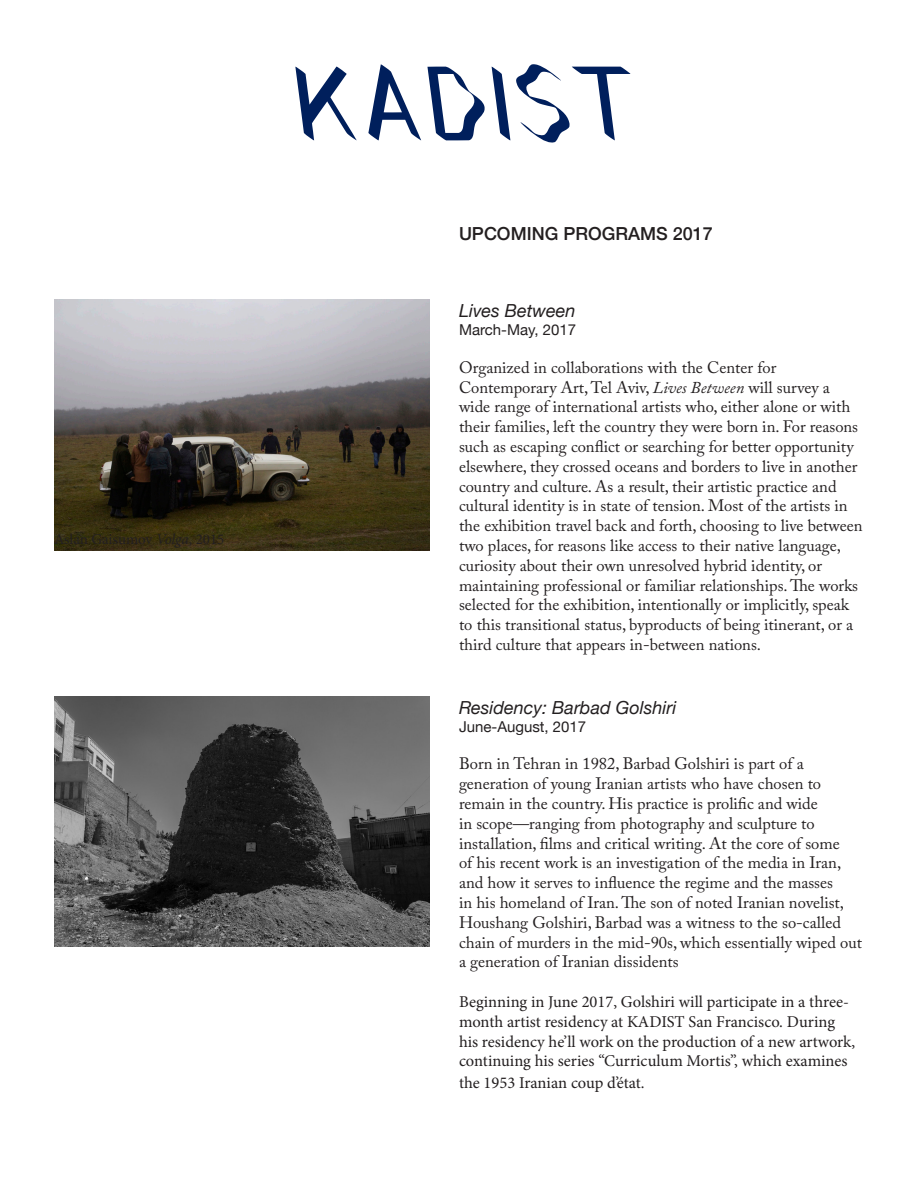
<style>
.page{position:relative;width:918px;height:1188px;background:#fff}
.page>*{position:absolute;margin:0;border:0;box-sizing:border-box;transform-origin:0 0}
.t1{font:108px "mtdbt 2 f 4 d";color:#001f5c}
.t2{font:italic 18px "Helvetica Neue";color:#231f20}
.t3{font:500 18px "Helvetica Neue";color:#231f20}
.t4{font:16.5px/19.8px "Adobe Caslon Pro";color:#231f20}
.t5{font:16.5px/19.8px "Minion Pro";color:#231f20}
.t6{font:15px "Helvetica Neue";color:#231f20}
.t7{font:15px "Minion Pro";letter-spacing:-.005em;color:#231f20}
.s1{font-style:italic}
</style>
<div class="page">
<img style="left:54px;top:300px;width:376px;height:251px">
<img style="left:54px;top:696px;width:376px;height:251px">
<p class="t7" style="left:54px;top:530px;width:172px">Aslan Gaisumov <span class="s1">Volga</span>, 2015</p>
<h1 class="t1" style="left:296px;top:39px;width:349px">KADIST</h1>
<p class="t3" style="left:459px;top:219px;width:255px">UPCOMING PROGRAMS 2017</p>
<p class="t2" style="left:459px;top:298px;width:118px">Lives Between</p>
<p class="t6" style="left:459px;top:319px;width:119px">March-May, 2017</p>
<p class="t4" style="left:459px;top:357px;width:405px">Organized in collaborations with the Center for Contemporary Art, Tel Aviv, <span class="s1">Lives Between</span> will survey a wide range of international artists who, either alone or with their families, left the country they were born in. For reasons such as escaping conflict or searching for better opportunity elsewhere, they crossed oceans and borders to live in another country and culture. As a result, their artistic practice and cultural identity is in state of tension. Most of the artists in the exhibition travel back and forth, choosing to live between two places, for reasons like access to their native language, curiosity about their own unresolved hybrid identity, or maintaining professional or familiar relationships. The works selected for the exhibition, intentionally or implicitly, speak to this transitional status, byproducts of being itinerant, or a third culture that appears in-between nations.</p>
<p class="t2" style="left:459px;top:694px;width:219px">Residency: Barbad Golshiri</p>
<p class="t6" style="left:459px;top:715px;width:129px">June-August, 2017</p>
<p class="t4" style="left:459px;top:754px;width:405px">Born in Tehran in 1982, Barbad Golshiri is part of a generation of young Iranian artists who have chosen to remain in the country. His practice is prolific and wide<br>in scope—ranging from photography and sculpture to installation, films and critical writing. At the core of some<br>of his recent work is an investigation of the media in Iran, and how it serves to influence the regime and the masses<br>in his homeland of Iran. The son of noted Iranian novelist, Houshang Golshiri, Barbad was a witness to the so-called chain of murders in the mid-90s, which essentially wiped out a generation of Iranian dissidents</p>
<p class="t5" style="left:459px;top:992px;width:398px">Beginning in June 2017, Golshiri will participate in a three&shy;month artist residency at KADIST San Francisco. During his residency he’ll work on the production of a new artwork, continuing his series “Curriculum Mortis”, which examines</p>
<p class="t5" style="left:459px;top:1073px;width:187px">the 1953 Iranian coup d’état.</p>
</div>
